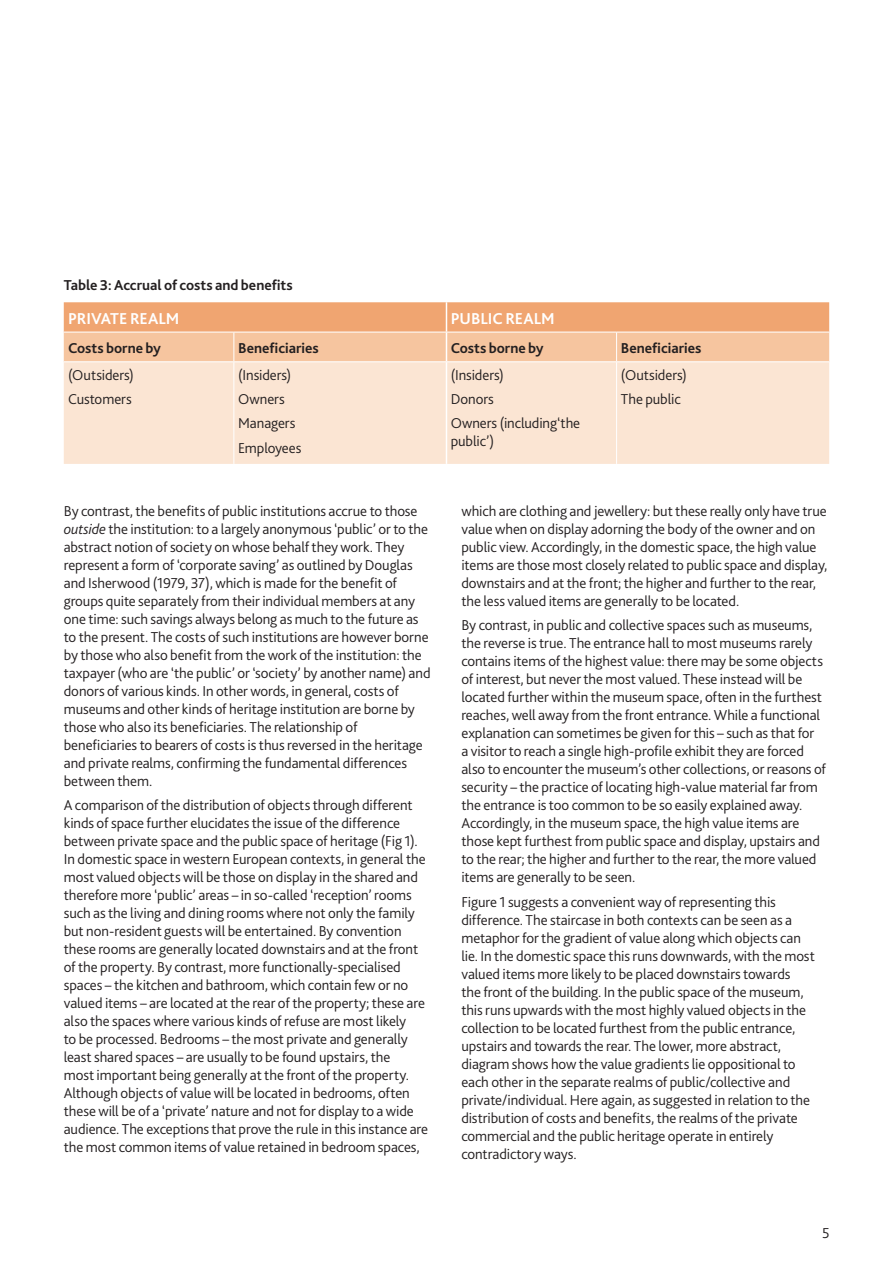
<style>
.page{position:relative;width:893px;height:1263px;background:#fff}
.page>*{position:absolute;margin:0;border:0;box-sizing:border-box;transform-origin:0 0}
.t1{font:700 16.5px "Bliss 2";letter-spacing:-.005em;color:#fff}
.Copy{font:300 15px/18px "Bliss 2";letter-spacing:-.005em;color:#231f20}
.t2{font:700 15px "Bliss 2";color:#231f20}
.s1{font-style:italic}
</style>
<div class="page">
<div style="left:64px;top:362px;width:765px;height:102px;background:#fbe5d3"></div>
<hr style="left:233px;top:362px;width:1px;height:102px;background:#fff">
<hr style="left:616px;top:362px;width:1px;height:102px;background:#fff">
<svg style="left:64px;top:302px;width:765px;height:59px;background:#f3b589"></svg>
<hr style="left:446px;top:362px;width:1px;height:102px;background:#fff">
<hr style="left:64px;top:332px;width:170px;height:1px;background:#fff">
<hr style="left:234px;top:332px;width:212px;height:1px;background:#fff">
<hr style="left:446px;top:332px;width:171px;height:1px;background:#fff">
<hr style="left:617px;top:332px;width:212px;height:1px;background:#fff">
<p class="t2" style="left:64px;top:276px;width:231px">Table 3: Accrual of costs and benefits</p>
<p class="t1" style="left:68px;top:308px;width:113px">PRIVATE REALM</p>
<p class="t1" style="left:451px;top:308px;width:105px">PUBLIC REALM</p>
<p class="t2" style="left:68px;top:338px;width:94px">Costs borne by</p>
<p class="t2" style="left:238px;top:338px;width:82px">Beneficiaries</p>
<p class="t2" style="left:451px;top:338px;width:94px">Costs borne by</p>
<p class="t2" style="left:621px;top:338px;width:82px">Beneficiaries</p>
<p class="Copy" style="left:68px;top:362px;width:67px;line-height:24.3px">(Outsiders)<br>Customers</p>
<p class="Copy" style="left:238px;top:362px;width:65px;line-height:24.3px">(Insiders)<br>Owners<br>Managers<br>Employees</p>
<p class="Copy" style="left:451px;top:362px;width:131px;line-height:24.3px">(Insiders)<br>Donors<br>Owners (including‘the</p>
<p class="Copy" style="left:621px;top:362px;width:67px;line-height:24.3px">(Outsiders)<br>The public</p>
<p class="Copy" style="left:451px;top:432px;width:45px">public’)</p>
<p class="Copy" style="left:64px;top:502px;width:368px">By contrast, the benefits of public institutions accrue to those <span class="s1">outside</span> the institution: to a largely anonymous ‘public’ or to the abstract notion of society on whose behalf they work. They represent a form of ‘corporate saving’ as outlined by Douglas and Isherwood (1979, 37), which is made for the benefit of groups quite separately from their individual members at any one time: such savings always belong as much to the future as to the present. The costs of such institutions are however borne by those who also benefit from the work of the institution: the taxpayer (who are ‘the public’ or ‘society’ by another name) and donors of various kinds. In other words, in general, costs of museums and other kinds of heritage institution are borne by those who also its beneficiaries. The relationship of beneficiaries to bearers of costs is thus reversed in the heritage and private realms, confirming the fundamental differences between them.</p>
<p class="Copy" style="left:64px;top:796px;width:366px">A comparison of the distribution of objects through different kinds of space further elucidates the issue of the difference between private space and the public space of heritage (Fig 1).<br>In domestic space in western European contexts, in general the most valued objects will be those on display in the shared and therefore more ‘public’ areas – in so-called ‘reception’ rooms such as the living and dining rooms where not only the family but non-resident guests will be entertained. By convention these rooms are generally located downstairs and at the front of the property. By contrast, more functionally-specialised spaces – the kitchen and bathroom, which contain few or no valued items – are located at the rear of the property; these are also the spaces where various kinds of refuse are most likely<br>to be processed. Bedrooms – the most private and generally least shared spaces – are usually to be found upstairs, the<br>most important being generally at the front of the property.<br>Although objects of value will be located in bedrooms, often these will be of a ‘private’ nature and not for display to a wide audience. The exceptions that prove the rule in this instance are the most common items of value retained in bedroom spaces,</p>
<p class="Copy" style="left:461px;top:502px;width:368px">which are clothing and jewellery: but these really only have true value when on display adorning the body of the owner and on public view. Accordingly, in the domestic space, the high value items are those most closely related to public space and display, downstairs and at the front; the higher and further to the rear, the less valued items are generally to be located.</p>
<p class="Copy" style="left:461px;top:616px;width:366px">By contrast, in public and collective spaces such as museums, the reverse is true. The entrance hall to most museums rarely contains items of the highest value: there may be some objects of interest, but never the most valued. These instead will be located further within the museum space, often in the furthest reaches, well away from the front entrance. While a functional explanation can sometimes be given for this – such as that for<br>a visitor to reach a single high-profile exhibit they are forced also to encounter the museum’s other collections, or reasons of security – the practice of locating high-value material far from the entrance is too common to be so easily explained away.<br>Accordingly, in the museum space, the high value items are those kept furthest from public space and display, upstairs and to the rear; the higher and further to the rear, the more valued items are generally to be seen.</p>
<p class="Copy" style="left:461px;top:892px;width:355px">Figure 1 suggests a convenient way of representing this difference. The staircase in both contexts can be seen as a metaphor for the gradient of value along which objects can lie. In the domestic space this runs downwards, with the most valued items more likely to be placed downstairs towards<br>the front of the building. In the public space of the museum, this runs upwards with the most highly valued objects in the collection to be located furthest from the public entrance, upstairs and towards the rear. The lower, more abstract, diagram shows how the value gradients lie oppositional to each other in the separate realms of public/collective and private/individual. Here again, as suggested in relation to the distribution of costs and benefits, the realms of the private commercial and the public heritage operate in entirely contradictory ways.</p>
<p class="Copy" style="left:822px;top:1224px;width:9px">5</p>
</div>
